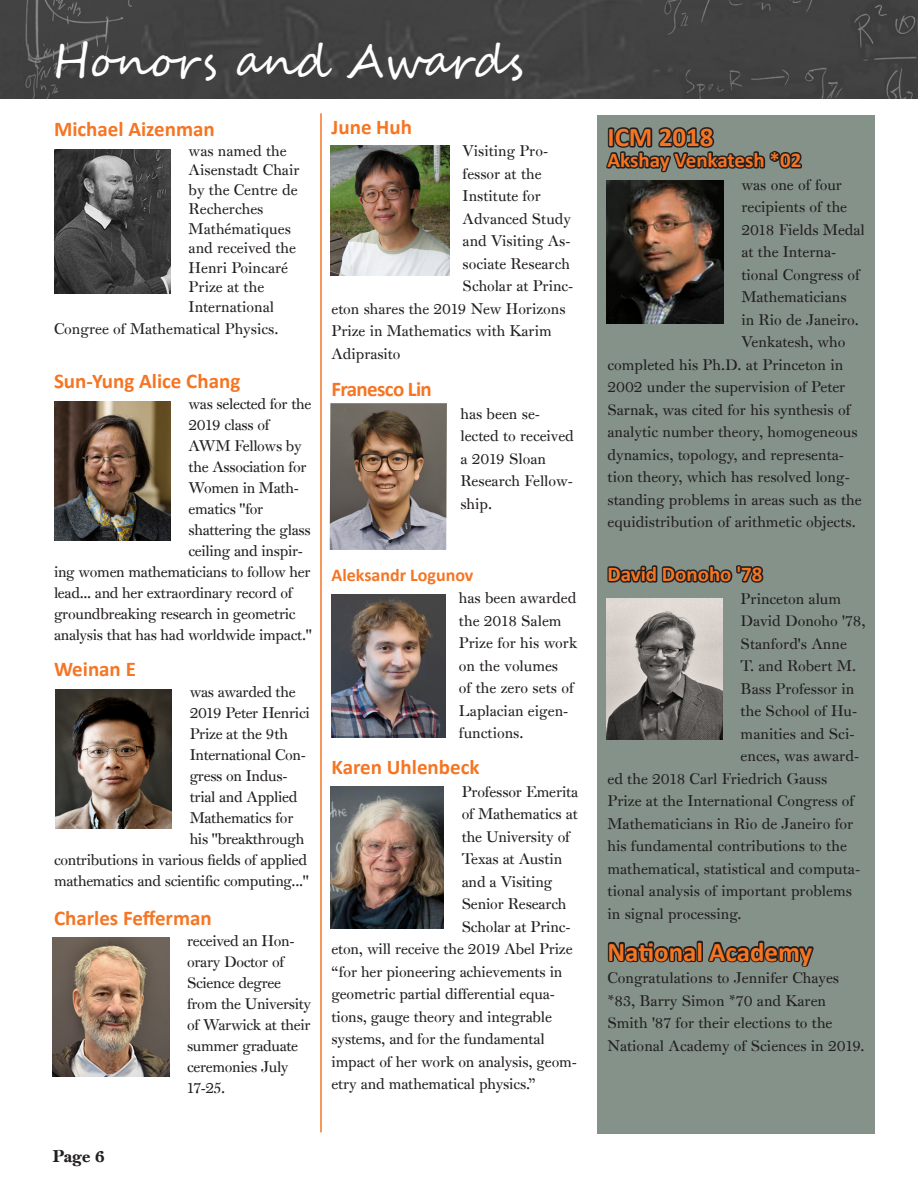
<style>
.page{position:relative;width:918px;height:1188px;background:#fff}
.page>*{position:absolute;margin:0;border:0;box-sizing:border-box;transform-origin:0 0}
.t1{font:45px "Segoe Script";color:#fff}
.t2{font:700 27px "Calibri";color:#f57523}
.t3{font:700 21px "Calibri";color:#f57523}
.t4{font:700 21px "Calibri";letter-spacing:-.03em;color:#f57523}
.t5{font:700 18px "Calibri";color:#f57523}
.t6{font:16.5px "Princeton Monti BD";color:#231f20}
.t7{font:15px/22.5px "Princeton Monti";color:#231f20}
.t8{font:15px/21px "Princeton Monti";letter-spacing:-.02em;color:#231f20}
</style>
<div class="page">
<hr style="left:320px;top:113px;width:2px;height:1019px;background:#f57523">
<div style="left:0;top:0;width:918px;height:98px;background:#424242"></div>
<img style="left:330px;top:146px;width:119px;height:130px">
<img style="left:54px;top:149px;width:117px;height:144px">
<img style="left:54px;top:402px;width:117px;height:139px">
<img style="left:330px;top:787px;width:114px;height:142px">
<img style="left:55px;top:690px;width:117px;height:138px">
<img style="left:52px;top:938px;width:117px;height:139px">
<img style="left:330px;top:403px;width:117px;height:147px">
<div style="left:597px;top:116px;width:278px;height:1018px;background:#849289"></div>
<svg style="left:604px;top:115px;width:200px;height:83px"></svg>
<svg style="left:606px;top:565px;width:158px;height:34px"></svg>
<svg style="left:607px;top:940px;width:207px;height:27px"></svg>
<img style="left:607px;top:181px;width:116px;height:143px">
<img style="left:606px;top:599px;width:117px;height:140px">
<img style="left:331px;top:594px;width:114px;height:143px">
<p class="t1" style="left:52px;top:24px;width:473px">Honors and Awards</p>
<p class="t3" style="left:54px;top:115px;width:162px">Michael Aizenman</p>
<p class="t7" style="left:189px;top:141px;width:112px;line-height:19.5px">was named the<br>Aisenstadt Chair by the Centre de<br>Recherches<br>Mathématiques and received the<br>Henri Poincaré<br>Prize at the<br>International</p>
<p class="t7" style="left:54px;top:318px;width:226px">Congree of Mathematical Physics.</p>
<p class="t3" style="left:54px;top:367px;width:188px">Sun-Yung Alice Chang</p>
<p class="t8" style="left:189px;top:394px;width:124px">was selected for the</p>
<p class="t8" style="left:189px;top:415px;width:82px">2019 class of</p>
<p class="t8" style="left:189px;top:436px;width:115px">AWM Fellows by</p>
<p class="t8" style="left:189px;top:457px;width:120px">the Association for</p>
<p class="t8" style="left:189px;top:478px;width:112px">Women in Math-</p>
<p class="t8" style="left:189px;top:499px;width:76px">ematics "for</p>
<p class="t8" style="left:189px;top:520px;width:124px">shattering the glass</p>
<p class="t8" style="left:189px;top:541px;width:116px">ceiling and inspir-</p>
<p class="t8" style="left:54px;top:562px;width:258px">ing women mathematicians to follow her</p>
<p class="t8" style="left:54px;top:583px;width:240px">lead... and her extraordinary record of</p>
<p class="t8" style="left:54px;top:604px;width:243px">groundbreaking research in geometric</p>
<p class="t8" style="left:54px;top:625px;width:259px">analysis that has had worldwide impact."</p>
<p class="t3" style="left:54px;top:655px;width:83px">Weinan E</p>
<p class="t8" style="left:190px;top:682px;width:108px">was awarded the</p>
<p class="t8" style="left:190px;top:703px;width:122px">2019 Peter Henrici</p>
<p class="t8" style="left:190px;top:724px;width:100px">Prize at the 9th</p>
<p class="t8" style="left:190px;top:745px;width:118px">International Con-</p>
<p class="t8" style="left:190px;top:766px;width:99px">gress on Indus-</p>
<p class="t8" style="left:190px;top:787px;width:109px">trial and Applied</p>
<p class="t8" style="left:190px;top:808px;width:105px">Mathematics for</p>
<p class="t8" style="left:190px;top:829px;width:116px">his "breakthrough</p>
<p class="t8" style="left:54px;top:850px;width:255px">contributions in various fields of applied</p>
<p class="t8" style="left:54px;top:871px;width:256px">mathematics and scientific computing..."</p>
<p class="t3" style="left:54px;top:904px;width:159px">Charles Fefferman</p>
<p class="t8" style="left:187px;top:931px;width:126px">received an Hon&shy;orary Doctor of<br>Science degree from the University of Warwick at their summer graduate ceremonies July<br>17-25.</p>
<p class="t3" style="left:332px;top:112px;width:82px">June Huh</p>
<p class="t7" style="left:463px;top:140px;width:87px">Visiting Pro-</p>
<p class="t7" style="left:463px;top:162px;width:80px">fessor at the</p>
<p class="t7" style="left:463px;top:185px;width:80px">Institute for</p>
<p class="t7" style="left:463px;top:207px;width:110px">Advanced Study</p>
<p class="t7" style="left:463px;top:230px;width:109px">and Visiting As-</p>
<p class="t7" style="left:463px;top:252px;width:109px">sociate Research</p>
<p class="t7" style="left:463px;top:275px;width:112px">Scholar at Princ-</p>
<p class="t7" style="left:332px;top:297px;width:236px">eton shares the 2019 New Horizons</p>
<p class="t7" style="left:332px;top:320px;width:222px">Prize in Mathematics with Karim</p>
<p class="t7" style="left:332px;top:342px;width:71px">Adiprasito</p>
<p class="t4" style="left:332px;top:375px;width:102px">Franesco Lin</p>
<p class="t7" style="left:460px;top:402px;width:115px">has been se&shy;lected to received a 2019 Sloan<br>Research Fellow&shy;ship.</p>
<p class="t5" style="left:332px;top:562px;width:144px">Aleksandr Logunov</p>
<p class="t7" style="left:459px;top:587px;width:120px">has been awarded the 2018 Salem<br>Prize for his work on the volumes<br>of the zero sets of<br>Laplacian eigen&shy;functions.</p>
<p class="t3" style="left:332px;top:753px;width:150px">Karen Uhlenbeck</p>
<p class="t7" style="left:462px;top:780px;width:118px">Professor Emerita</p>
<p class="t7" style="left:462px;top:803px;width:118px">of Mathematics at</p>
<p class="t7" style="left:462px;top:825px;width:110px">the University of</p>
<p class="t7" style="left:462px;top:848px;width:102px">Texas at Austin</p>
<p class="t7" style="left:462px;top:870px;width:92px">and a Visiting</p>
<p class="t7" style="left:462px;top:893px;width:106px">Senior Research</p>
<p class="t7" style="left:462px;top:915px;width:111px">Scholar at Princ-</p>
<p class="t7" style="left:332px;top:938px;width:243px">eton, will receive the 2019 Abel Prize</p>
<p class="t7" style="left:332px;top:960px;width:233px">“for her pioneering achievements in</p>
<p class="t7" style="left:332px;top:983px;width:225px">geometric partial differential equa-</p>
<p class="t7" style="left:332px;top:1005px;width:222px">tions, gauge theory and integrable</p>
<p class="t7" style="left:332px;top:1028px;width:215px">systems, and for the fundamental</p>
<p class="t7" style="left:332px;top:1050px;width:247px">impact of her work on analysis, geom-</p>
<p class="t7" style="left:332px;top:1073px;width:205px">etry and mathematical physics.”</p>
<p class="t6" style="left:52px;top:1145px;width:54px">Page 6</p>
<p class="t2" style="left:608px;top:118px;width:107px">ICM 2018</p>
<p class="t3" style="left:608px;top:145px;width:195px">Akshay Venkatesh *02</p>
<p class="t7" style="left:741px;top:173px;width:102px">was one of four</p>
<p class="t7" style="left:741px;top:195px;width:107px">recipients of the</p>
<p class="t7" style="left:741px;top:218px;width:125px">2018 Fields Medal</p>
<p class="t7" style="left:741px;top:240px;width:96px">at the Interna-</p>
<p class="t7" style="left:741px;top:263px;width:120px">tional Congress of</p>
<p class="t7" style="left:741px;top:285px;width:107px">Mathematicians</p>
<p class="t7" style="left:741px;top:308px;width:119px">in Rio de Janeiro.</p>
<p class="t7" style="left:741px;top:330px;width:106px">Venkatesh, who</p>
<p class="t7" style="left:608px;top:353px;width:237px">completed his Ph.D. at Princeton in</p>
<p class="t7" style="left:608px;top:375px;width:239px">2002 under the supervision of Peter</p>
<p class="t7" style="left:608px;top:398px;width:245px">Sarnak, was cited for his synthesis of</p>
<p class="t7" style="left:608px;top:420px;width:252px">analytic number theory, homogeneous</p>
<p class="t7" style="left:608px;top:443px;width:238px">dynamics, topology, and representa-</p>
<p class="t7" style="left:608px;top:465px;width:244px">tion theory, which has resolved long-</p>
<p class="t7" style="left:608px;top:488px;width:256px">standing problems in areas such as the</p>
<p class="t7" style="left:608px;top:510px;width:250px">equidistribution of arithmetic objects.</p>
<p class="t3" style="left:608px;top:559px;width:157px">David Donoho '78</p>
<p class="t7" style="left:741px;top:587px;width:102px">Princeton alum</p>
<p class="t7" style="left:741px;top:609px;width:126px">David Donoho '78,</p>
<p class="t7" style="left:741px;top:632px;width:108px">Stanford's Anne</p>
<p class="t7" style="left:741px;top:654px;width:117px">T. and Robert M.</p>
<p class="t7" style="left:741px;top:677px;width:115px">Bass Professor in</p>
<p class="t7" style="left:741px;top:699px;width:118px">the School of Hu-</p>
<p class="t7" style="left:741px;top:722px;width:115px">manities and Sci-</p>
<p class="t7" style="left:741px;top:744px;width:120px">ences, was award-</p>
<p class="t7" style="left:608px;top:767px;width:221px">ed the 2018 Carl Friedrich Gauss</p>
<p class="t7" style="left:608px;top:789px;width:248px">Prize at the International Congress of</p>
<p class="t7" style="left:608px;top:812px;width:247px">Mathematicians in Rio de Janeiro for</p>
<p class="t7" style="left:608px;top:834px;width:241px">his fundamental contributions to the</p>
<p class="t7" style="left:608px;top:857px;width:254px">mathematical, statistical and computa-</p>
<p class="t7" style="left:608px;top:879px;width:246px">tional analysis of important problems</p>
<p class="t7" style="left:608px;top:902px;width:136px">in signal processing.</p>
<p class="t2" style="left:608px;top:932px;width:206px">National Academy</p>
<p class="t7" style="left:608px;top:966px;width:259px">Congratulations to Jennifer Chayes *83, Barry Simon *70 and Karen Smith '87 for their elections to the National Academy of Sciences in 2019.</p>
</div>
